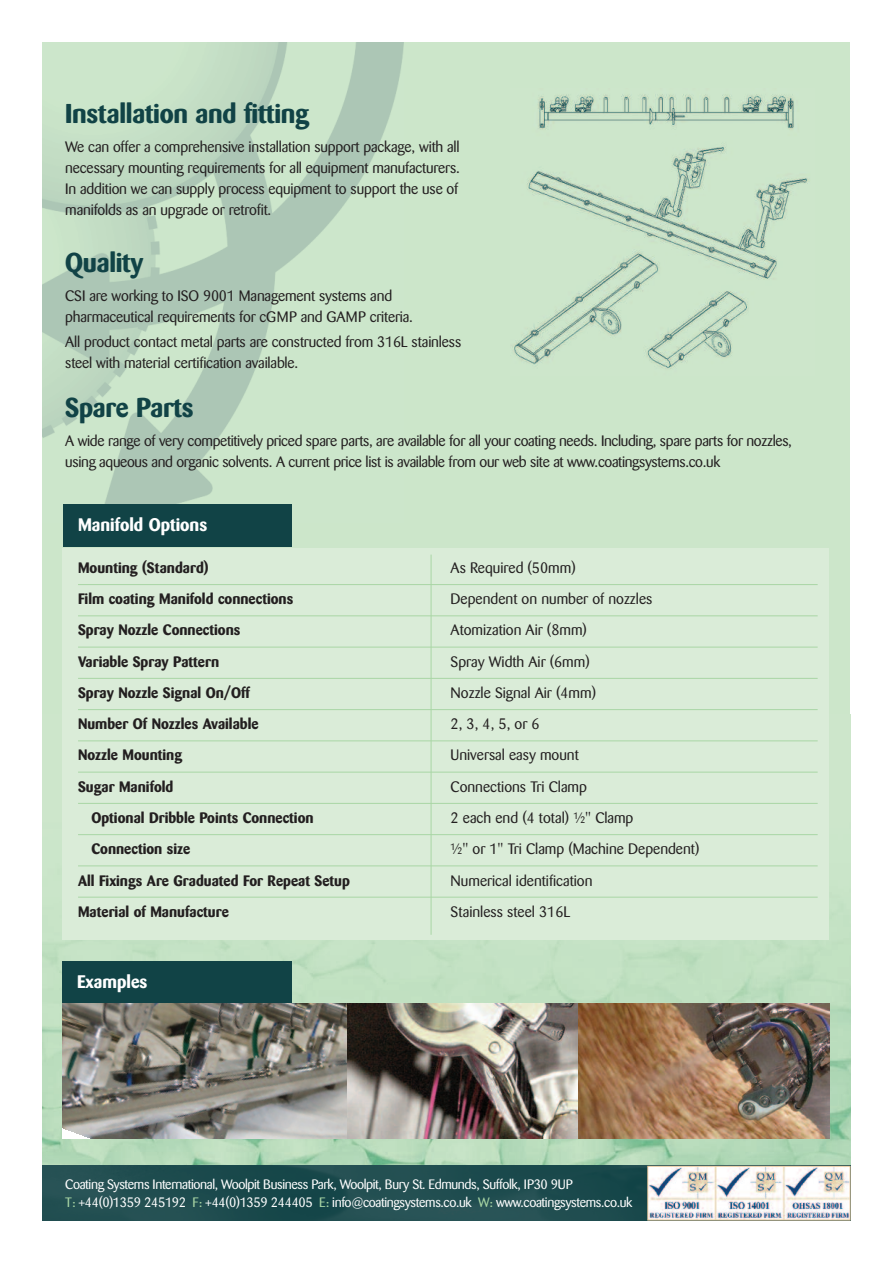
<style>
.page{position:relative;width:893px;height:1263px;background:#fff}
.page>*{position:absolute;margin:0;border:0;box-sizing:border-box;transform-origin:0 0}
.t1{font:700 27px "Barmeno";letter-spacing:-.01em;color:#114346}
.t2{font:700 18px "Barmeno";color:#fff}
.t3{font:15px/21px "Barmeno";letter-spacing:-.01em;color:#231f20}
.t4{font:700 15px "Barmeno";color:#231f20}
.t5{font:13.5px/18px "Barmeno";letter-spacing:-.025em;color:#fff}
.s1{color:#a9d6a5}
</style>
<div class="page">
<div style="left:43px;top:43px;width:807px;height:1177px;background:#cce6ca"></div>
<img style="left:43px;top:43px;width:361px;height:479px">
<img style="left:43px;top:714px;width:807px;height:452px">
<img style="left:43px;top:1166px;width:604px;height:54px">
<div style="left:63px;top:548px;width:766px;height:392px;background:#daecd8"></div>
<hr style="left:78px;top:584px;width:740px;height:1px;background:#a9d6a5">
<hr style="left:78px;top:615px;width:740px;height:1px;background:#a9d6a5">
<hr style="left:78px;top:647px;width:740px;height:1px;background:#a9d6a5">
<hr style="left:78px;top:678px;width:740px;height:1px;background:#a9d6a5">
<hr style="left:78px;top:709px;width:740px;height:1px;background:#a9d6a5">
<hr style="left:78px;top:740px;width:740px;height:1px;background:#a9d6a5">
<hr style="left:78px;top:772px;width:740px;height:1px;background:#a9d6a5">
<hr style="left:78px;top:803px;width:740px;height:1px;background:#a9d6a5">
<hr style="left:78px;top:834px;width:740px;height:1px;background:#a9d6a5">
<hr style="left:78px;top:865px;width:740px;height:1px;background:#a9d6a5">
<hr style="left:78px;top:897px;width:740px;height:1px;background:#a9d6a5">
<div style="left:64px;top:504px;width:228px;height:43px;background:#114346"></div>
<div style="left:63px;top:961px;width:229px;height:43px;background:#114346"></div>
<img style="left:346px;top:1004px;width:233px;height:134px">
<img style="left:579px;top:1004px;width:250px;height:134px">
<img style="left:63px;top:1004px;width:283px;height:134px">
<img style="left:649px;top:1168px;width:199px;height:50px">
<div style="left:647px;top:1166px;width:203px;height:54px;border:1px solid #eac99e"></div>
<hr style="left:431px;top:555px;width:1px;height:380px;background:#a9d6a5">
<img style="left:514px;top:94px;width:294px;height:275px">
<h1 class="t1" style="left:65px;top:99px;width:245px">Installation and fitting</h1>
<p class="t3" style="left:65px;top:138px;width:396px;text-align:justify">We can offer a comprehensive installation support package, with all necessary mounting requirements for all equipment manufacturers.<br>In addition we can supply process equipment to support the use of manifolds as an upgrade or retrofit.</p>
<h1 class="t1" style="left:65px;top:249px;width:80px">Quality</h1>
<p class="t3" style="left:65px;top:287px;width:349px">CSI are working to ISO 9001 Management systems and pharmaceutical requirements for cGMP and GAMP criteria.</p>
<p class="t3" style="left:65px;top:333px;width:397px">All product contact metal parts are constructed from 316L stainless steel with material certification available.</p>
<h1 class="t1" style="left:65px;top:394px;width:130px">Spare Parts</h1>
<p class="t3" style="left:65px;top:432px;width:728px">A wide range of very competitively priced spare parts, are available for all your coating needs. Including, spare parts for nozzles, using aqueous and organic solvents. A current price list is available from our web site at www.coatingsystems.co.uk</p>
<p class="t2" style="left:78px;top:515px;width:131px">Manifold Options</p>
<p class="t4" style="left:78px;top:560px;width:132px">Mounting (Standard)</p>
<p class="t3" style="left:451px;top:558px;width:127px">As Required (50mm)</p>
<p class="t4" style="left:78px;top:591px;width:217px">Film coating Manifold connections</p>
<p class="t3" style="left:451px;top:590px;width:203px">Dependent on number of nozzles</p>
<p class="t4" style="left:78px;top:623px;width:164px">Spray Nozzle Connections</p>
<p class="t3" style="left:451px;top:621px;width:138px">Atomization Air (8mm)</p>
<p class="t4" style="left:78px;top:654px;width:143px">Variable Spray Pattern</p>
<p class="t3" style="left:451px;top:652px;width:141px">Spray Width Air (6mm)</p>
<p class="t4" style="left:78px;top:685px;width:173px">Spray Nozzle Signal On/Off</p>
<p class="t3" style="left:451px;top:683px;width:147px">Nozzle Signal Air (4mm)</p>
<p class="t4" style="left:78px;top:716px;width:182px">Number Of Nozzles Available</p>
<p class="t3" style="left:451px;top:715px;width:91px">2, 3, 4, 5, or 6</p>
<p class="t4" style="left:78px;top:748px;width:106px">Nozzle Mounting</p>
<p class="t3" style="left:451px;top:746px;width:130px">Universal easy mount</p>
<p class="t4" style="left:78px;top:779px;width:97px">Sugar Manifold</p>
<p class="t3" style="left:451px;top:777px;width:138px">Connections Tri Clamp</p>
<p class="t4" style="left:91px;top:810px;width:224px">Optional Dribble Points Connection</p>
<p class="t3" style="left:451px;top:808px;width:184px">2 each end (4 total) ½" Clamp</p>
<p class="t4" style="left:91px;top:841px;width:100px">Connection size</p>
<p class="t3" style="left:451px;top:840px;width:250px">½" or 1" Tri Clamp (Machine Dependent)</p>
<p class="t4" style="left:78px;top:873px;width:273px">All Fixings Are Graduated For Repeat Setup</p>
<p class="t3" style="left:451px;top:871px;width:143px">Numerical identification</p>
<p class="t4" style="left:78px;top:904px;width:152px">Material of Manufacture</p>
<p class="t3" style="left:451px;top:902px;width:121px">Stainless steel 316L</p>
<p class="t2" style="left:77px;top:972px;width:72px">Examples</p>
<p class="t5" style="left:65px;top:1176px;width:568px">Coating Systems International, Woolpit Business Park, Woolpit, Bury St. Edmunds, Suffolk, IP30 9UP<br><span class="s1">T:</span> +44(0)1359 245192 <span class="s1">F:</span> +44(0)1359 244405 <span class="s1">E:</span> info@coatingsystems.co.uk <span class="s1">W:</span> www.coatingsystems.co.uk</p>
</div>
